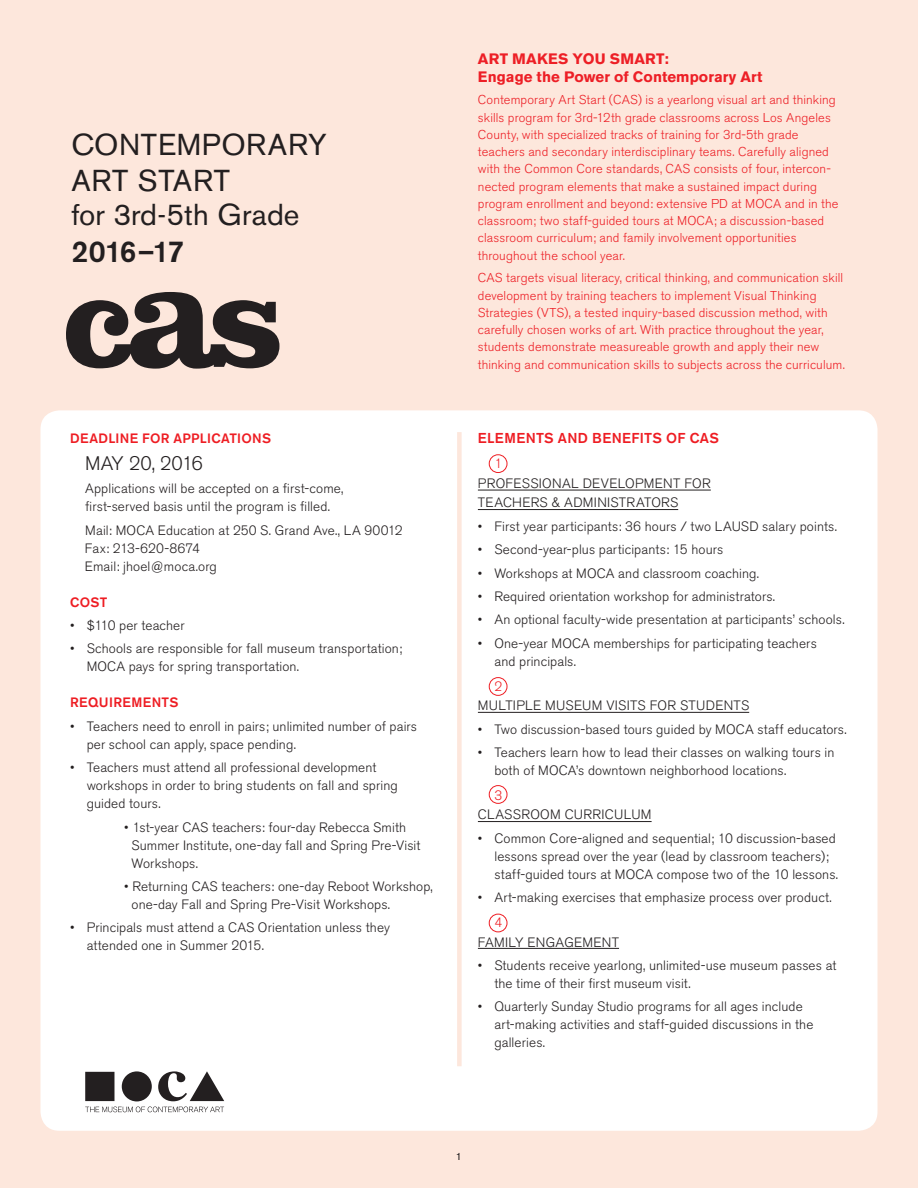
<style>
.page{position:relative;width:918px;height:1188px;background:#fde7dc}
.page>*{position:absolute;margin:0;border:0;box-sizing:border-box;transform-origin:0 0}
.t1{font:30px "Akzidenz Grotesk BE";letter-spacing:.015em;color:#231f20}
.t2{font:500 30px "Akzidenz Grotesk BE";letter-spacing:-.045em;color:#231f20}
.t3{font:300 19.5px "Akzidenz Grotesk BE";letter-spacing:-.035em;color:#231f20}
.t4{font:700 15px "Akzidenz Grotesk BE";letter-spacing:.01em;color:#ed1f26}
.t5{font:500 14.25px "Akzidenz Grotesk BE";letter-spacing:.025em;color:#ee1d23}
.t6{font:300 13.5px/18px "Akzidenz Grotesk BE";letter-spacing:.01em;color:#231f20}
.t7{font:500 13.5px "Akzidenz Grotesk BE";letter-spacing:.025em;color:#ee1d23}
.t8{font:300 13.5px "Akzidenz Grotesk BE";color:#ee1d23}
.t9{font:300 12.75px/17.2px "Akzidenz Grotesk BE";letter-spacing:.01em;color:#ed1f26}
.t10{font:10.5px "Akzidenz Grotesk BE";color:#231f20}
</style>
<div class="page">
<div style="left:40px;top:410px;width:838px;height:721px;background:#fff;border-radius:19px"></div>
<svg style="left:85px;top:1107px;width:139px;height:5px"></svg>
<div style="left:85px;top:1072px;width:30px;height:29px;background:#231f20"></div>
<div style="left:122px;top:1071px;width:30px;height:30px;background:#231f20;border-radius:50%"></div>
<svg style="left:158px;top:1071px;width:66px;height:30px"></svg>
<hr style="left:478px;top:490px;width:233px;height:1px;background:#231f20">
<hr style="left:478px;top:509px;width:200px;height:1px;background:#231f20">
<hr style="left:478px;top:712px;width:271px;height:1px;background:#231f20">
<hr style="left:478px;top:821px;width:174px;height:1px;background:#231f20">
<hr style="left:478px;top:948px;width:141px;height:1px;background:#231f20">
<div style="left:457px;top:432px;width:5px;height:634px;background:#fde7dc"></div>
<svg style="left:66px;top:292px;width:213px;height:77px"></svg>
<div style="left:489px;top:454px;width:18px;height:19px;border:1px solid #ee1d23;border-radius:50%"></div>
<div style="left:489px;top:914px;width:18px;height:18px;border:1px solid #ee1d23;border-radius:50%"></div>
<div style="left:489px;top:785px;width:18px;height:19px;border:1px solid #ee1d23;border-radius:50%"></div>
<div style="left:489px;top:677px;width:18px;height:19px;border:1px solid #ee1d23;border-radius:50%"></div>
<p class="t1" style="left:71px;top:127px;width:257px">CONTEMPORARY</p>
<p class="t1" style="left:71px;top:163px;width:160px">ART START</p>
<p class="t1" style="left:71px;top:197px;width:230px">for 3rd-5th Grade</p>
<p class="t2" style="left:71px;top:233px;width:114px">2016–17</p>
<p class="t7" style="left:70px;top:430px;width:202px">DEADLINE FOR APPLICATIONS</p>
<p class="t3" style="left:85px;top:452px;width:119px">MAY 20, 2016</p>
<p class="t6" style="left:85px;top:480px;width:260px">Applications will be accepted on a first-come, first-served basis until the program is filled.</p>
<p class="t6" style="left:85px;top:521px;width:319px">Mail: MOCA Education at 250 S. Grand Ave., LA 90012</p>
<p class="t6" style="left:85px;top:539px;width:117px">Fax: 213-620-8674</p>
<p class="t6" style="left:85px;top:557px;width:134px">Email: jhoel@moca.org</p>
<p class="t7" style="left:70px;top:594px;width:39px">COST</p>
<p class="t6" style="left:70px;top:617px;width:116px">• $110 per teacher</p>
<p class="t6" style="left:87px;top:640px;width:317px;text-indent:-16px">• Schools are responsible for fall museum transportation;<br>MOCA pays for spring transportation.</p>
<p class="t7" style="left:70px;top:694px;width:110px">REQUIREMENTS</p>
<p class="t6" style="left:87px;top:717px;width:332px;text-indent:-16px">• Teachers need to enroll in pairs; unlimited number of pairs per school can apply, space pending.</p>
<p class="t6" style="left:87px;top:759px;width:313px;text-indent:-16px">• Teachers must attend all professional development workshops in order to bring students on fall and spring guided tours.</p>
<p class="t6" style="left:132px;top:818px;width:291px;text-indent:-7px">• 1st-year CAS teachers: four-day Rebecca Smith<br>Summer Institute, one-day fall and Spring Pre-Visit<br>Workshops.</p>
<p class="t6" style="left:132px;top:878px;width:303px;text-indent:-7px">• Returning CAS teachers: one-day Reboot Workshop, one-day Fall and Spring Pre-Visit Workshops.</p>
<p class="t6" style="left:87px;top:919px;width:305px;text-indent:-16px">• Principals must attend a CAS Orientation unless they attended one in Summer 2015.</p>
<p class="t4" style="left:478px;top:51px;width:192px">ART MAKES YOU SMART:</p>
<p class="t4" style="left:478px;top:68px;width:286px">Engage the Power of Contemporary Art</p>
<p class="t9" style="left:478px;top:92px;width:362px">Contemporary Art Start (CAS) is a yearlong visual art and thinking skills program for 3rd-12th grade classrooms across Los Angeles County, with specialized tracks of training for 3rd-5th grade teachers and secondary interdisciplinary teams. Carefully aligned with the Common Core standards, CAS consists of four, intercon&shy;nected program elements that make a sustained impact during program enrollment and beyond: extensive PD at MOCA and in the classroom; two staff-guided tours at MOCA; a discussion-based classroom curriculum; and family involvement opportunities throughout the school year.</p>
<p class="t9" style="left:478px;top:270px;width:368px">CAS targets visual literacy, critical thinking, and communication skill development by training teachers to implement Visual Thinking Strategies (VTS), a tested inquiry-based discussion method, with carefully chosen works of art. With practice throughout the year, students demonstrate measureable growth and apply their new thinking and communication skills to subjects across the curriculum.</p>
<p class="t5" style="left:478px;top:430px;width:243px">ELEMENTS AND BENEFITS OF CAS</p>
<p class="t8" style="left:494px;top:456px;width:9px">1</p>
<p class="t6" style="left:478px;top:474px;width:234px;line-height:19.5px">PROFESSIONAL DEVELOPMENT FOR<br>TEACHERS &amp; ADMINISTRATORS</p>
<p class="t6" style="left:478px;top:517px;width:361px">• First year participants: 36 hours / two LAUSD salary points.</p>
<p class="t6" style="left:478px;top:541px;width:247px">• Second-year-plus participants: 15 hours</p>
<p class="t6" style="left:478px;top:564px;width:283px">• Workshops at MOCA and classroom coaching.</p>
<p class="t6" style="left:478px;top:588px;width:299px">• Required orientation workshop for administrators.</p>
<p class="t6" style="left:478px;top:611px;width:368px">• An optional faculty-wide presentation at participants’ schools.</p>
<p class="t6" style="left:494px;top:634px;width:324px;text-indent:-16px">• One-year MOCA memberships for participating teachers and principals.</p>
<p class="t8" style="left:494px;top:678px;width:9px">2</p>
<p class="t6" style="left:478px;top:697px;width:273px">MULTIPLE MUSEUM VISITS FOR STUDENTS</p>
<p class="t6" style="left:478px;top:720px;width:370px">• Two discussion-based tours guided by MOCA staff educators.</p>
<p class="t6" style="left:494px;top:744px;width:342px;text-indent:-16px">• Teachers learn how to lead their classes on walking tours in both of MOCA’s downtown neighborhood locations.</p>
<p class="t8" style="left:494px;top:788px;width:9px">3</p>
<p class="t6" style="left:478px;top:806px;width:175px">CLASSROOM CURRICULUM</p>
<p class="t6" style="left:494px;top:829px;width:345px;text-indent:-16px">• Common Core-aligned and sequential; 10 discussion-based lessons spread over the year (lead by classroom teachers); staff-guided tours at MOCA compose two of the 10 lessons.</p>
<p class="t6" style="left:478px;top:889px;width:355px">• Art-making exercises that emphasize process over product.</p>
<p class="t8" style="left:494px;top:915px;width:9px">4</p>
<p class="t6" style="left:478px;top:933px;width:143px">FAMILY ENGAGEMENT</p>
<p class="t6" style="left:494px;top:957px;width:344px;text-indent:-16px">• Students receive yearlong, unlimited-use museum passes at the time of their first museum visit.</p>
<p class="t6" style="left:494px;top:998px;width:321px;text-indent:-16px">• Quarterly Sunday Studio programs for all ages include art-making activities and staff-guided discussions in the galleries.</p>
<p class="t10" style="left:456px;top:1151px;width:8px">1</p>
</div>
